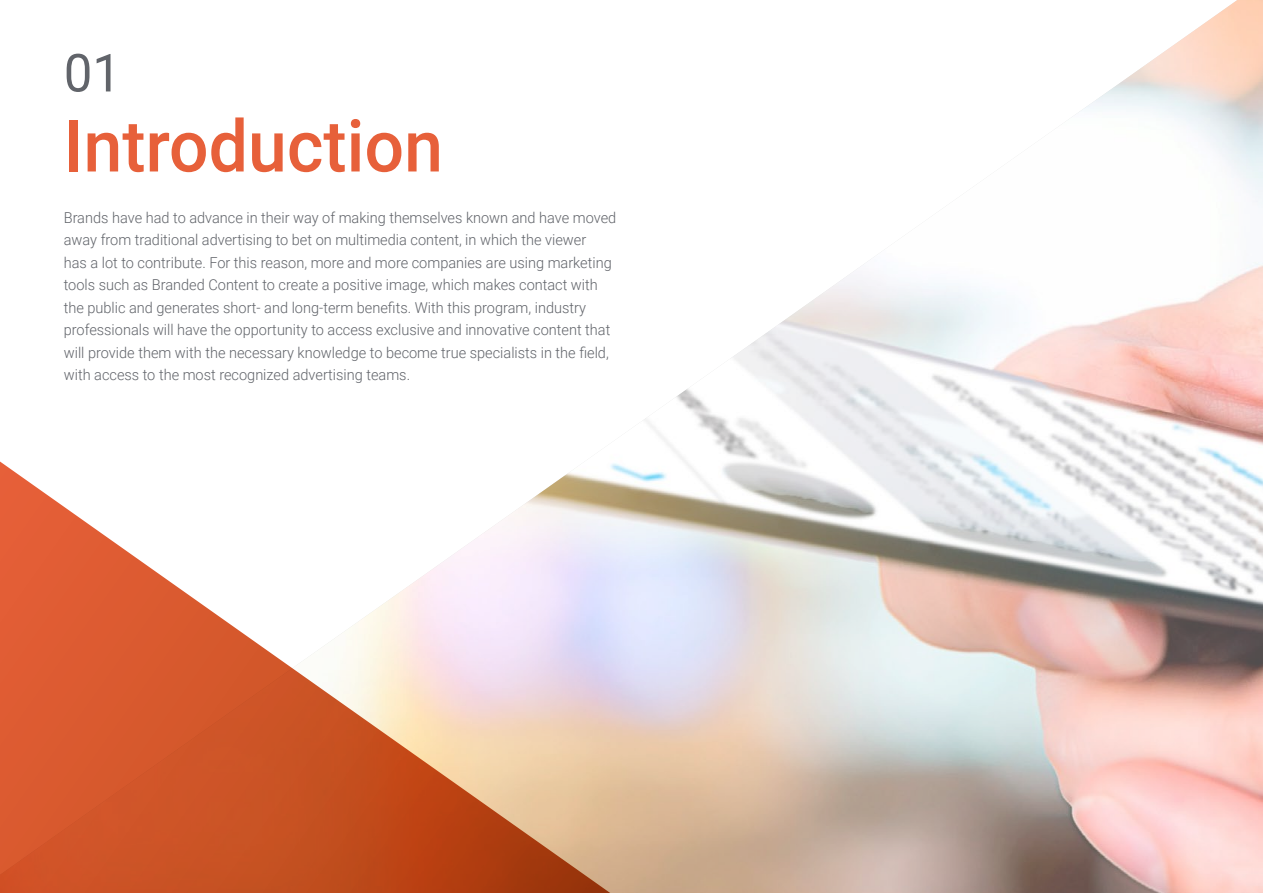
<style>
.page{position:relative;width:1263px;height:893px;background:#fff}
.page>*{position:absolute;margin:0;border:0;box-sizing:border-box;transform-origin:0 0}
.t1{font:500 72px "Roboto";color:#e7603a}
.t2{font:52.5px "Roboto";color:#61646a}
.t3{font:300 15px/22.5px "Roboto";color:#61646a}
</style>
<div class="page">
<img style="left:640px;top:0;width:623px;height:893px">
<svg style="left:0;top:461px;width:640px;height:432px"></svg>
<h2 class="t2" style="left:64px;top:36px;width:59px">01</h2>
<h1 class="t1" style="left:64px;top:95px;width:381px">Introduction</h1>
<p class="t3" style="left:64px;top:206px;width:554px">Brands have had to advance in their way of making themselves known and have moved away from traditional advertising to bet on multimedia content, in which the viewer<br>has a lot to contribute. For this reason, more and more companies are using marketing tools such as Branded Content to create a positive image, which makes contact with the public and generates short- and long-term benefits. With this program, industry professionals will have the opportunity to access exclusive and innovative content that will provide them with the necessary knowledge to become true specialists in the field, with access to the most recognized advertising teams.</p>
</div>
